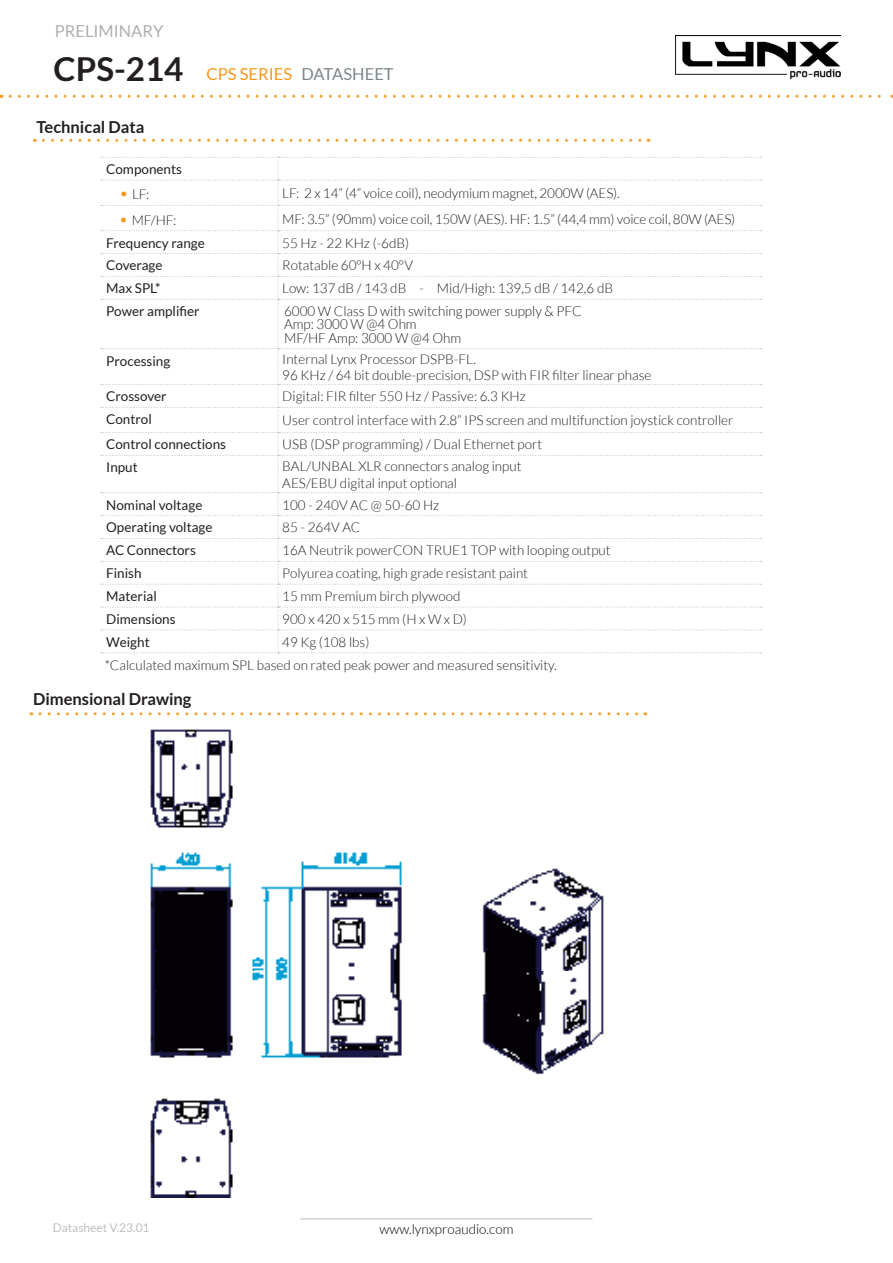
<style>
.page{position:relative;width:893px;height:1263px;background:#fff}
.page>*{position:absolute;margin:0;border:0;box-sizing:border-box;transform-origin:0 0}
.t1{font:700 33px "Lato";color:#231f20}
.t2{font:700 16.5px "Lato";color:#231f20}
.t3{font:16.5px "Lato";color:#f7981d}
.t4{font:16.5px "Lato";color:#afafaf}
.Estilo_de_párrafo_4{font:300 13.95px "Lato";color:#231f20}
.Estilo_de_párrafo_4-2{font:300 13.5px "Lato";color:#231f20}
.t5{font:13.5px "Lato";color:#231f20}
.t6{font:300 13.5px "Lato";color:#000}
.t7{font:12px "Lato";color:#c0c0c0}
.s1{color:#7d868b}
.s2{font-size:16.5px;color:#f7981d}
.s3{font-size:13.5px}
</style>
<div class="page">
<img style="left:675px;top:35px;width:165px;height:44px">
<hr style="left:300px;top:1218px;width:292px;height:1px;background:#c0c0c0">
<svg style="left:40px;top:712px;width:606px;height:3px"></svg>
<svg style="left:10px;top:95px;width:883px;height:3px"></svg>
<img style="left:150px;top:729px;width:454px;height:468px">
<svg style="left:43px;top:139px;width:606px;height:3px"></svg>
<svg style="left:101px;top:157px;width:661px;height:496px"></svg>
<p class="t4" style="left:55px;top:22px;width:110px">PRELIMINARY</p>
<p class="t1" style="left:54px;top:50px;width:131px">CPS-214</p>
<p class="t3" style="left:206px;top:65px;width:189px">CPS SERIES <span class="s1">DATASHEET</span></p>
<p class="t2" style="left:36px;top:118px;width:110px">Technical Data</p>
<p class="t5" style="left:106px;top:162px;width:77px">Components</p>
<p class="Estilo_de_párrafo_4-2" style="left:119px;top:187px;width:32px"><span class="s2">•</span> LF:</p>
<p class="Estilo_de_párrafo_4-2" style="left:282px;top:186px;width:339px">LF: 2 x 14” (4” voice coil), neodymium magnet, 2000W (AES).</p>
<p class="Estilo_de_párrafo_4-2" style="left:119px;top:213px;width:59px"><span class="s2">•</span> MF/HF:</p>
<p class="Estilo_de_párrafo_4-2" style="left:282px;top:211px;width:454px">MF: 3.5” (90mm) voice coil, 150W (AES). HF: 1.5” (44,4 mm) voice coil, 80W (AES)</p>
<p class="t5" style="left:106px;top:235px;width:100px">Frequency range</p>
<p class="Estilo_de_párrafo_4-2" style="left:282px;top:235px;width:128px">55 Hz - 22 KHz (-6dB)</p>
<p class="t5" style="left:106px;top:258px;width:58px">Coverage</p>
<p class="Estilo_de_párrafo_4-2" style="left:282px;top:258px;width:132px">Rotatable 60ºH x 40ºV</p>
<p class="t5" style="left:106px;top:281px;width:56px">Max SPL*</p>
<p class="Estilo_de_párrafo_4-2" style="left:282px;top:281px;width:332px">Low: 137 dB / 143 dB - Mid/High: 139,5 dB / 142,6 dB</p>
<p class="t5" style="left:106px;top:304px;width:95px">Power amplifier</p>
<p class="Estilo_de_párrafo_4" style="left:284px;top:304px;width:299px"><span class="s3">6000 W Class</span> D with switching power supply &amp; PFC</p>
<p class="Estilo_de_párrafo_4" style="left:284px;top:317px;width:134px">Amp: 3000 W @4 Ohm</p>
<p class="Estilo_de_párrafo_4" style="left:284px;top:330px;width:179px">MF/HF Amp: 3000 W @4 Ohm</p>
<p class="t5" style="left:106px;top:353px;width:66px">Processing</p>
<p class="Estilo_de_párrafo_4-2" style="left:282px;top:352px;width:195px">Internal Lynx Processor DSPB-FL.</p>
<p class="Estilo_de_párrafo_4-2" style="left:282px;top:368px;width:371px">96 KHz / 64 bit double-precision, DSP with FIR filter linear phase</p>
<p class="t5" style="left:106px;top:389px;width:62px">Crossover</p>
<p class="Estilo_de_párrafo_4-2" style="left:282px;top:389px;width:245px">Digital: FIR filter 550 Hz / Passive: 6.3 KHz</p>
<p class="t5" style="left:106px;top:412px;width:47px">Control</p>
<p class="Estilo_de_párrafo_4-2" style="left:282px;top:413px;width:453px">User control interface with 2.8” IPS screen and multifunction joystick controller</p>
<p class="t5" style="left:106px;top:437px;width:121px">Control connections</p>
<p class="Estilo_de_párrafo_4-2" style="left:282px;top:437px;width:261px">USB (DSP programming) / Dual Ethernet port</p>
<p class="t5" style="left:106px;top:460px;width:33px">Input</p>
<p class="Estilo_de_párrafo_4-2" style="left:282px;top:458px;width:241px">BAL/UNBAL XLR connectors analog input</p>
<p class="Estilo_de_párrafo_4-2" style="left:282px;top:476px;width:176px">AES/EBU digital input optional</p>
<p class="t5" style="left:106px;top:497px;width:98px">Nominal voltage</p>
<p class="Estilo_de_párrafo_4-2" style="left:282px;top:497px;width:158px">100 - 240V AC @ 50-60 Hz</p>
<p class="t5" style="left:106px;top:520px;width:108px">Operating voltage</p>
<p class="Estilo_de_párrafo_4-2" style="left:282px;top:520px;width:80px">85 - 264V AC</p>
<p class="t5" style="left:106px;top:543px;width:91px">AC Connectors</p>
<p class="Estilo_de_párrafo_4-2" style="left:282px;top:543px;width:330px">16A Neutrik powerCON TRUE1 TOP with looping output</p>
<p class="t5" style="left:106px;top:566px;width:37px">Finish</p>
<p class="Estilo_de_párrafo_4-2" style="left:282px;top:566px;width:247px">Polyurea coating, high grade resistant paint</p>
<p class="t5" style="left:106px;top:589px;width:52px">Material</p>
<p class="Estilo_de_párrafo_4-2" style="left:282px;top:589px;width:180px">15 mm Premium birch plywood</p>
<p class="t5" style="left:106px;top:611px;width:71px">Dimensions</p>
<p class="Estilo_de_párrafo_4-2" style="left:282px;top:612px;width:186px">900 x 420 x 515 mm (H x W x D)</p>
<p class="t5" style="left:106px;top:634px;width:45px">Weight</p>
<p class="Estilo_de_párrafo_4-2" style="left:282px;top:635px;width:89px">49 Kg (108 lbs)</p>
<p class="Estilo_de_párrafo_4-2" style="left:105px;top:658px;width:453px">*Calculated maximum SPL based on rated peak power and measured sensitivity.</p>
<p class="t2" style="left:33px;top:689px;width:160px">Dimensional Drawing</p>
<p class="t7" style="left:53px;top:1221px;width:98px">Datasheet V.23.01</p>
<p class="t6" style="left:379px;top:1221px;width:135px">www.lynxproaudio.com</p>
</div>
